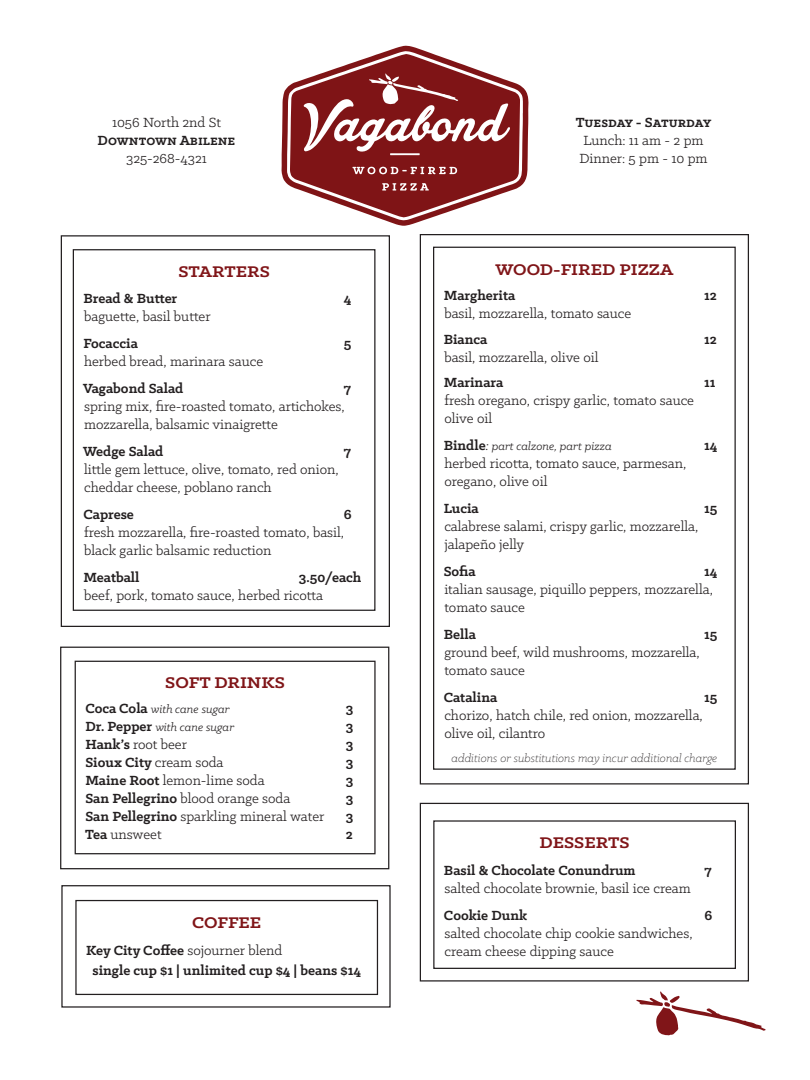
<style>
.page{position:relative;width:810px;height:1080px;background:#fff}
.page>*{position:absolute;margin:0;border:0;box-sizing:border-box;transform-origin:0 0}
.t1{font:700 17.5px "Klinic Slab";color:#801518;scale:1.1 1}
.t2{font:15px "Klinic Slab";color:#231f20}
.t3{font:700 15px "Klinic Slab";color:#231f20}
.t4{font:italic 12.5px "Klinic Slab";color:#231f20}
.t5{font:italic 300 12.5px "Klinic Slab";color:#231f20}
.s1{font-weight:700;font-style:normal;font-size:15px}
.s2{font-weight:700}
.s3{font-weight:400}
.s4{font-size:15px}
</style>
<div class="page">
<div style="left:60px;top:647px;width:329px;height:222px;border:1px solid #231f20"></div>
<div style="left:75px;top:661px;width:301px;height:193px;border:1px solid #231f20"></div>
<div style="left:433px;top:247px;width:303px;height:523px;border:1px solid #231f20"></div>
<div style="left:61px;top:885px;width:330px;height:123px;border:1px solid #231f20"></div>
<div style="left:75px;top:900px;width:303px;height:95px;border:1px solid #231f20"></div>
<div style="left:420px;top:803px;width:329px;height:179px;border:1px solid #231f20"></div>
<div style="left:433px;top:820px;width:303px;height:149px;border:1px solid #231f20"></div>
<div style="left:61px;top:235px;width:329px;height:392px;border:1px solid #231f20"></div>
<div style="left:73px;top:249px;width:302px;height:362px;border:1px solid #231f20"></div>
<svg style="left:636px;top:992px;width:130px;height:43px"></svg>
<svg style="left:282px;top:45px;width:247px;height:181px"></svg>
<svg style="left:290px;top:54px;width:230px;height:163px;fill:#7f1416"></svg>
<svg style="left:438px;top:123px;width:9px;height:12px"></svg>
<svg style="left:339px;top:124px;width:11px;height:12px"></svg>
<svg style="left:391px;top:124px;width:11px;height:12px"></svg>
<svg style="left:366px;top:124px;width:10px;height:12px"></svg>
<svg style="left:483px;top:124px;width:10px;height:12px"></svg>
<svg style="left:424px;top:110px;width:7px;height:8px"></svg>
<svg style="left:452px;top:168px;width:4px;height:5px"></svg>
<svg style="left:393px;top:168px;width:4px;height:5px"></svg>
<svg style="left:369px;top:168px;width:5px;height:5px"></svg>
<svg style="left:381px;top:168px;width:4px;height:5px"></svg>
<p class="t2" style="left:112px;top:113px;width:110px">1056 North 2nd St</p>
<p class="t3" style="left:98px;top:131px;width:139px">Downtown Abilene</p>
<p class="t2" style="left:126px;top:149px;width:82px">325-268-4321</p>
<p class="t1" style="left:178px;top:260px;width:85px">STARTERS</p>
<p class="t3" style="left:83px;top:288px;width:95px">Bread &amp; Butter</p>
<p class="t3" style="left:344px;top:288px;width:9px">4</p>
<p class="t2" style="left:84px;top:306px;width:128px">baguette, basil butter</p>
<p class="t3" style="left:83px;top:333px;width:56px">Focaccia</p>
<p class="t3" style="left:344px;top:333px;width:9px">5</p>
<p class="t2" style="left:84px;top:351px;width:181px">herbed bread, marinara sauce</p>
<p class="t3" style="left:83px;top:378px;width:102px">Vagabond Salad</p>
<p class="t3" style="left:344px;top:378px;width:9px">7</p>
<p class="t2" style="left:84px;top:396px;width:262px">spring mix, fire-roasted tomato, artichokes,</p>
<p class="t2" style="left:84px;top:414px;width:195px">mozzarella, balsamic vinaigrette</p>
<p class="t3" style="left:83px;top:441px;width:82px">Wedge Salad</p>
<p class="t3" style="left:344px;top:441px;width:9px">7</p>
<p class="t2" style="left:84px;top:459px;width:256px">little gem lettuce, olive, tomato, red onion,</p>
<p class="t2" style="left:84px;top:477px;width:189px">cheddar cheese, poblano ranch</p>
<p class="t3" style="left:83px;top:504px;width:52px">Caprese</p>
<p class="t3" style="left:344px;top:504px;width:9px">6</p>
<p class="t2" style="left:84px;top:522px;width:262px">fresh mozzarella, fire-roasted tomato, basil,</p>
<p class="t2" style="left:84px;top:540px;width:189px">black garlic balsamic reduction</p>
<p class="t3" style="left:83px;top:567px;width:58px">Meatball</p>
<p class="t3" style="left:299px;top:567px;width:64px">3.50/each</p>
<p class="t2" style="left:84px;top:585px;width:241px">beef, pork, tomato sauce, herbed ricotta</p>
<p class="t1" style="left:165px;top:671px;width:110px">SOFT DRINKS</p>
<p class="t4" style="left:85px;top:701px;width:146px"><span class="s1">Coca Cola</span> with cane sugar</p>
<p class="t3" style="left:346px;top:699px;width:9px">3</p>
<p class="t4" style="left:85px;top:719px;width:150px"><span class="s1">Dr. Pepper</span> with cane sugar</p>
<p class="t3" style="left:346px;top:717px;width:9px">3</p>
<p class="t2" style="left:85px;top:735px;width:103px"><span class="s2">Hank’s</span> root beer</p>
<p class="t3" style="left:346px;top:735px;width:9px">3</p>
<p class="t3" style="left:85px;top:753px;width:140px">Sioux City <span class="s3">cream soda</span></p>
<p class="t3" style="left:346px;top:753px;width:9px">3</p>
<p class="t2" style="left:85px;top:771px;width:181px"><span class="s2">Maine Root</span> lemon-lime soda</p>
<p class="t3" style="left:346px;top:771px;width:9px">3</p>
<p class="t2" style="left:85px;top:789px;width:207px"><span class="s2">San Pellegrino</span> blood orange soda</p>
<p class="t3" style="left:346px;top:789px;width:9px">3</p>
<p class="t2" style="left:85px;top:807px;width:241px"><span class="s2">San Pellegrino</span> sparkling mineral water</p>
<p class="t3" style="left:346px;top:807px;width:9px">3</p>
<p class="t2" style="left:85px;top:825px;width:78px"><span class="s2">Tea</span> unsweet</p>
<p class="t3" style="left:346px;top:825px;width:9px">2</p>
<p class="t1" style="left:192px;top:911px;width:64px">COFFEE</p>
<p class="t2" style="left:86px;top:941px;width:198px"><span class="s2">Key City Coffee</span> sojourner blend</p>
<p class="t3" style="left:93px;top:961px;width:270px">single cup $1 | unlimited cup $4 | beans $14</p>
<p class="t3" style="left:576px;top:113px;width:137px">Tuesday - Saturday</p>
<p class="t2" style="left:583px;top:131px;width:122px">Lunch: 11 am - 2 pm</p>
<p class="t2" style="left:579px;top:149px;width:130px">Dinner: 5 pm - 10 pm</p>
<p class="t1" style="left:495px;top:258px;width:163px">WOOD-FIRED PIZZA</p>
<p class="t3" style="left:444px;top:286px;width:73px">Margherita</p>
<p class="t3" style="left:704px;top:286px;width:14px">12</p>
<p class="t2" style="left:444px;top:304px;width:188px">basil, mozzarella, tomato sauce</p>
<p class="t3" style="left:444px;top:329px;width:45px">Bianca</p>
<p class="t3" style="left:704px;top:329px;width:14px">12</p>
<p class="t2" style="left:444px;top:347px;width:156px">basil, mozzarella, olive oil</p>
<p class="t3" style="left:444px;top:373px;width:61px">Marinara</p>
<p class="t3" style="left:704px;top:373px;width:13px">11</p>
<p class="t2" style="left:444px;top:391px;width:251px">fresh oregano, crispy garlic, tomato sauce</p>
<p class="t2" style="left:444px;top:409px;width:49px">olive oil</p>
<p class="t4" style="left:444px;top:438px;width:170px"><span class="s1">Bindle</span><span class="s4">:</span> part calzone, part pizza</p>
<p class="t3" style="left:704px;top:436px;width:15px">14</p>
<p class="t2" style="left:444px;top:454px;width:243px">herbed ricotta, tomato sauce, parmesan,</p>
<p class="t2" style="left:444px;top:472px;width:105px">oregano, olive oil</p>
<p class="t3" style="left:444px;top:499px;width:37px">Lucia</p>
<p class="t3" style="left:704px;top:499px;width:15px">15</p>
<p class="t2" style="left:444px;top:517px;width:256px">calabrese salami, crispy garlic, mozzarella,</p>
<p class="t2" style="left:444px;top:535px;width:81px">jalapeño jelly</p>
<p class="t3" style="left:444px;top:562px;width:34px">Sofia</p>
<p class="t3" style="left:704px;top:562px;width:15px">14</p>
<p class="t2" style="left:444px;top:580px;width:270px">italian sausage, piquillo peppers, mozzarella,</p>
<p class="t2" style="left:444px;top:598px;width:82px">tomato sauce</p>
<p class="t3" style="left:444px;top:625px;width:34px">Bella</p>
<p class="t3" style="left:704px;top:625px;width:15px">15</p>
<p class="t2" style="left:444px;top:643px;width:257px">ground beef, wild mushrooms, mozzarella,</p>
<p class="t2" style="left:444px;top:661px;width:82px">tomato sauce</p>
<p class="t3" style="left:444px;top:688px;width:55px">Catalina</p>
<p class="t3" style="left:704px;top:688px;width:15px">15</p>
<p class="t2" style="left:444px;top:706px;width:260px">chorizo, hatch chile, red onion, mozzarella,</p>
<p class="t2" style="left:444px;top:724px;width:102px">olive oil, cilantro</p>
<p class="t5" style="left:451px;top:750px;width:267px">additions or substitutions may incur additional charge</p>
<p class="t1" style="left:540px;top:831px;width:83px">DESSERTS</p>
<p class="t3" style="left:444px;top:861px;width:193px">Basil &amp; Chocolate Conundrum</p>
<p class="t3" style="left:704px;top:861px;width:9px">7</p>
<p class="t2" style="left:445px;top:879px;width:248px">salted chocolate brownie, basil ice cream</p>
<p class="t3" style="left:444px;top:906px;width:85px">Cookie Dunk</p>
<p class="t3" style="left:704px;top:906px;width:9px">6</p>
<p class="t2" style="left:445px;top:924px;width:250px">salted chocolate chip cookie sandwiches,</p>
<p class="t2" style="left:445px;top:942px;width:171px">cream cheese dipping sauce</p>
</div>
